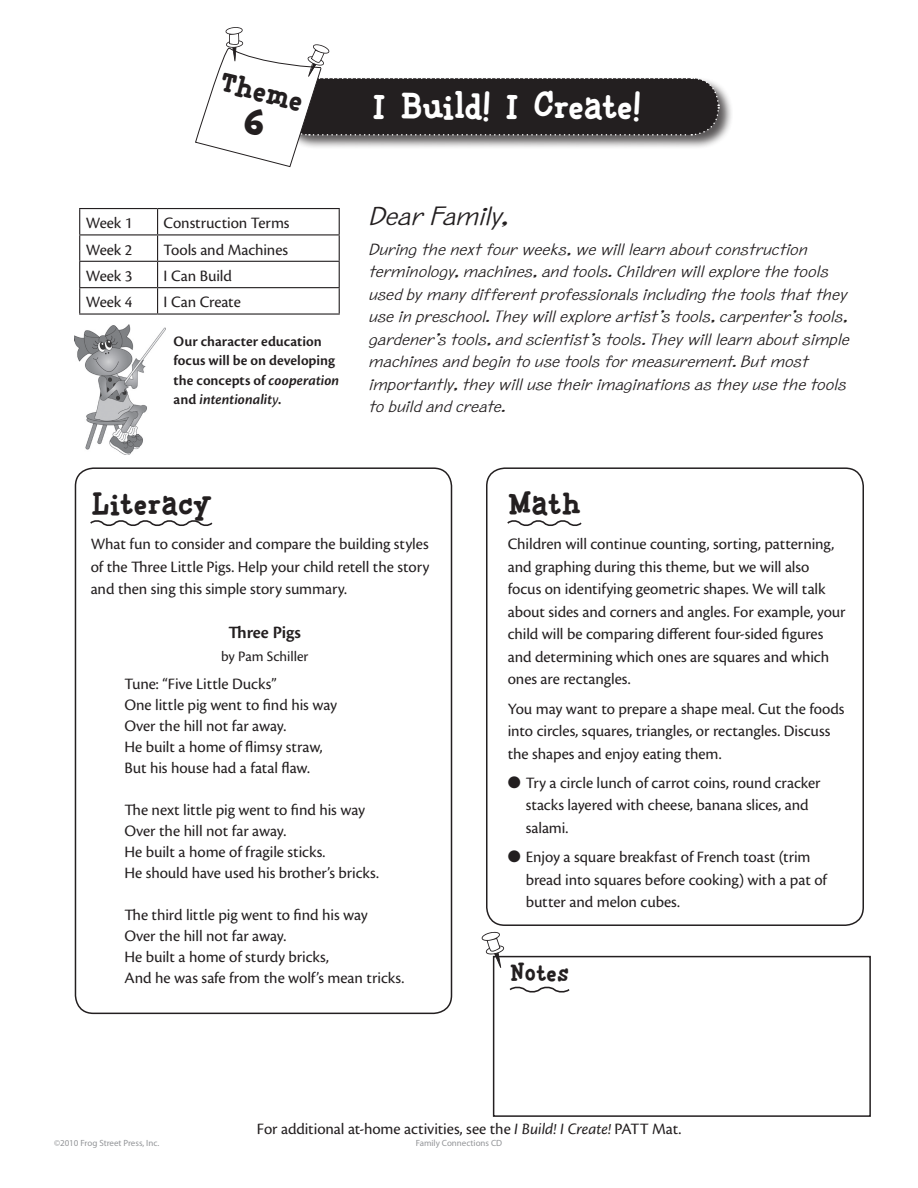
<style>
.page{position:relative;width:918px;height:1188px;background:#fff}
.page>*{position:absolute;margin:0;border:0;box-sizing:border-box;transform-origin:0 0}
.t1{font:36px "Bebop Wild";letter-spacing:-.015em;color:#fff}
.t2{font:31.5px "Bebop Wild";color:#231f20}
.t3{font:30.6px "Bebop Wild";color:#231f20}
.t4{font:italic 24px "Birdlegs Md SG";color:#231f20}
.t5{font:24px "Bebop Wild";color:#231f20}
.t6{font:600 18px "Cronos Pro";letter-spacing:-.005em;color:#231f20}
.t7{font:16.5px/22.5px "Cronos Pro";letter-spacing:-.005em;color:#231f20}
.t8{font:italic 15px/22.5px "Birdlegs Md SG";color:#231f20}
.t9{font:600 15px/19.5px "Cronos Pro";color:#231f20}
.t10{font:15px "Cronos Pro";letter-spacing:-.005em;color:#231f20}
.t11{font:9px "Myriad Pro";color:#939598}
.s1{font-style:italic}
.s2{font-weight:400;font-style:italic}
</style>
<div class="page">
<div style="left:280px;top:76px;width:453px;height:73px;background:#231f20;opacity:.75"></div>
<div style="left:75px;top:467px;width:377px;height:547px;border:2px solid #231f20;border-radius:18px"></div>
<div style="left:486px;top:467px;width:378px;height:459px;border:2px solid #231f20;border-radius:18px"></div>
<img style="left:75px;top:325px;width:90px;height:130px">
<hr style="left:79px;top:208px;width:79px;height:1px;background:#231f20">
<hr style="left:158px;top:208px;width:182px;height:1px;background:#231f20">
<hr style="left:79px;top:234px;width:79px;height:1px;background:#231f20">
<hr style="left:158px;top:234px;width:182px;height:1px;background:#231f20">
<hr style="left:79px;top:261px;width:79px;height:1px;background:#231f20">
<hr style="left:158px;top:261px;width:182px;height:1px;background:#231f20">
<hr style="left:79px;top:287px;width:79px;height:1px;background:#231f20">
<hr style="left:158px;top:287px;width:182px;height:1px;background:#231f20">
<svg style="left:157px;top:209px;width:1px;height:104px"></svg>
<hr style="left:79px;top:313px;width:79px;height:2px;background:#231f20">
<hr style="left:158px;top:313px;width:182px;height:2px;background:#231f20">
<svg style="left:79px;top:209px;width:1px;height:104px"></svg>
<svg style="left:339px;top:209px;width:1px;height:104px"></svg>
<svg style="left:90px;top:520px;width:123px;height:6px"></svg>
<svg style="left:507px;top:520px;width:75px;height:6px"></svg>
<svg style="left:509px;top:986px;width:61px;height:7px"></svg>
<svg style="left:482px;top:932px;width:22px;height:36px"></svg>
<div style="left:493px;top:956px;width:378px;height:161px;border:2px solid #231f20"></div>
<svg style="left:195px;top:27px;width:525px;height:140px"></svg>
<h3 class="t3" style="left:225px;top:65px;width:86px;rotate:14deg">Theme</h3>
<h1 class="t1" style="left:372px;top:87px;width:270px">I Build! I Create!</h1>
<p class="t7" style="left:86px;top:212px;width:48px">Week 1</p>
<p class="t7" style="left:164px;top:212px;width:127px">Construction Terms</p>
<p class="t7" style="left:86px;top:238px;width:48px">Week 2</p>
<p class="t7" style="left:164px;top:238px;width:126px">Tools and Machines</p>
<p class="t7" style="left:86px;top:265px;width:48px">Week 3</p>
<p class="t7" style="left:164px;top:265px;width:70px">I Can Build</p>
<p class="t7" style="left:86px;top:291px;width:48px">Week 4</p>
<p class="t7" style="left:164px;top:291px;width:79px">I Can Create</p>
<p class="t9" style="left:174px;top:331px;width:167px">Our character education focus will be on developing the concepts of <span class="s1">cooperation </span>and <span class="s1">intentionalit</span><span class="s2">y</span>.</p>
<h3 class="t4" style="left:368px;top:203px;width:148px">DearFamily,</h3>
<p class="t8" style="left:368px;top:238px;width:487px">During thenextfourweeks,wewilllearn aboutconstruction terminology,machines,andtools.Children willexplorethetools usedbymanydifferentprofessionalsincluding thetoolsthatthey usein preschool.Theywillexploreartist’stools,carpenter’stools, gardener’stools,andscientist’stools.Theywilllearn aboutsimple machinesandbeg in tousetoolsformeasurement.Butmost importantly,theywillusetheirimag inationsastheyusethetools tobuildandcreate.</p>
<h2 class="t2" style="left:91px;top:487px;width:123px">Literacy</h2>
<p class="t7" style="left:91px;top:533px;width:340px;text-align:justify">What fun to consider and compare the building styles of the Three Little Pigs. Help your child retell the story and then sing this simple story summary.</p>
<p class="t6" style="left:229px;top:623px;width:74px">Three Pigs</p>
<p class="t10" style="left:221px;top:648px;width:89px">by Pam Schiller</p>
<p class="t7" style="left:124px;top:673px;width:214px;line-height:21px">Tune: “Five Little Ducks”<br>One little pig went to find his way<br>Over the hill not far away.<br>He built a home of flimsy straw,<br>But his house had a fatal flaw.</p>
<p class="t7" style="left:124px;top:799px;width:256px;line-height:21px">The next little pig went to find his way Over the hill not far away.<br>He built a home of fragile sticks.<br>He should have used his brother’s bricks.</p>
<p class="t7" style="left:124px;top:904px;width:281px;line-height:21px">The third little pig went to find his way<br>Over the hill not far away.<br>He built a home of sturdy bricks,<br>And he was safe from the wolf’s mean tricks.</p>
<h2 class="t2" style="left:508px;top:487px;width:75px">Math</h2>
<p class="t7" style="left:508px;top:533px;width:339px">Children will continue counting, sorting, patterning, and graphing during this theme, but we will also focus on identifying geometric shapes. We will talk about sides and corners and angles. For example, your child will be comparing different four-sided figures and determining which ones are squares and which ones are rectangles.</p>
<p class="t7" style="left:508px;top:697px;width:338px">You may want to prepare a shape meal. Cut the foods into circles, squares, triangles, or rectangles. Discuss the shapes and enjoy eating them.</p>
<p class="t7" style="left:526px;top:772px;width:296px;text-indent:-18px">● Try a circle lunch of carrot coins, round cracker stacks layered with cheese, banana slices, and salami.</p>
<p class="t7" style="left:526px;top:846px;width:303px;text-indent:-18px">● Enjoy a square breakfast of French toast (trim bread into squares before cooking) with a pat of butter and melon cubes.</p>
<h3 class="t5" style="left:510px;top:959px;width:61px">Notes</h3>
<p class="t7" style="left:257px;top:1118px;width:426px">For additional at-home activities, see the <span class="s1">I Build! I Create!</span> PATT Mat.</p>
<p class="t11" style="left:54px;top:1138px;width:107px">©2010 Frog Street Press, Inc.</p>
<p class="t11" style="left:416px;top:1138px;width:88px">Family Connections CD</p>
</div>
